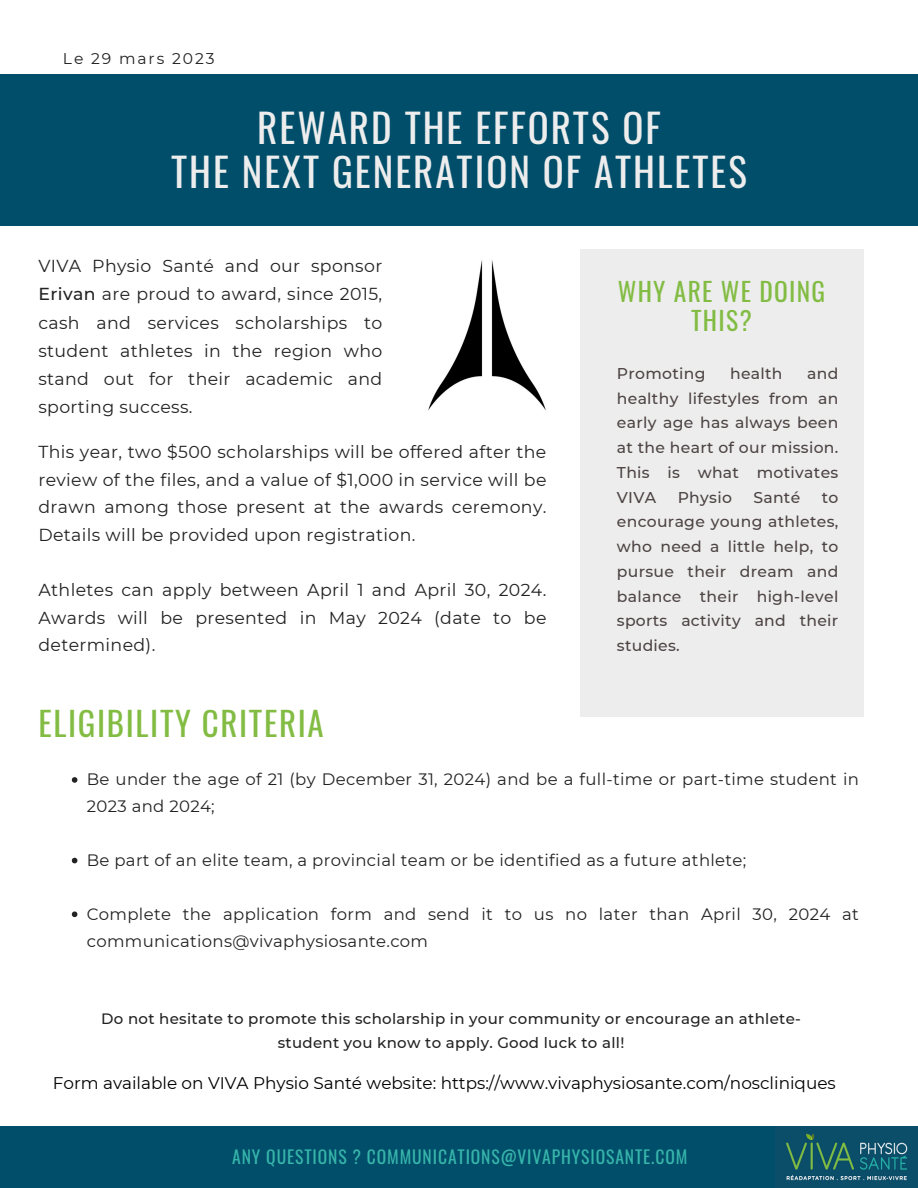
<style>
.page{position:relative;width:918px;height:1188px;background:#fff}
.page>*{position:absolute;margin:0;border:0;box-sizing:border-box;transform-origin:0 0}
.t1{font:39.15px/43.8px "Oswald";letter-spacing:.05em;color:#ededed;text-align:center}
.t2{font:32.85px "Oswald";letter-spacing:.05em;color:#82bc43}
.t3{font:25.5px/29.2px "Oswald";letter-spacing:.05em;color:#82bc43;text-align:center}
.t4{font:17.55px "Oswald";letter-spacing:.05em;color:#37b5aa}
.t5{font:17.4px/27.6px "Montserrat";letter-spacing:.02em;color:#222;text-align:justify}
.t6{font:16.8px "Montserrat";color:#000}
.t7{font:16.5px/26.8px "Montserrat";letter-spacing:.02em;color:#222}
.t8{font:500 15.6px/24.8px "Montserrat";letter-spacing:.02em;color:#4d4343;text-align:justify}
.t9{font:15.6px "Montserrat";letter-spacing:.12em;color:#222}
.t10{font:500 15px/23.7px "Montserrat";letter-spacing:.02em;color:#222;text-align:center}
.s1{font-weight:500}
</style>
<div class="page">
<div style="left:0;top:75px;width:918px;height:151px;background:#004e6a"></div>
<div style="left:0;top:1126px;width:918px;height:62px;background:#004e6a"></div>
<div style="left:580px;top:249px;width:283px;height:468px;background:#ededed"></div>
<img style="left:776px;top:1126px;width:141px;height:62px">
<svg style="left:72px;top:777px;width:5px;height:6px"></svg>
<svg style="left:72px;top:858px;width:5px;height:5px"></svg>
<svg style="left:72px;top:912px;width:5px;height:5px"></svg>
<img style="left:428px;top:260px;width:118px;height:151px">
<h6 class="t9" style="left:63px;top:48px;width:153px">Le 29 mars 2023</h6>
<h3 class="t1" style="left:171px;top:105px;width:577px">REWARD THE EFFORTS OF<br>THE NEXT GENERATION OF ATHLETES</h3>
<h5 class="t5" style="left:38px;top:252px;width:345px;line-height:28.2px">VIVA Physio Santé and our sponsor <span class="s1">Erivan</span> are proud to award, since 2015, cash and services scholarships to student athletes in the region who stand out for their academic and sporting success.</h5>
<p class="t5" style="left:38px;top:438px;width:510px">This year, two $500 scholarships will be offered after the review of the files, and a value of $1,000 in service will be drawn among those present at the awards ceremony.<br>Details will be provided upon registration.</p>
<p class="t5" style="left:38px;top:576px;width:510px">Athletes can apply between April 1 and April 30, 2024.<br>Awards will be presented in May 2024 (date to be determined).</p>
<p class="t3" style="left:618px;top:275px;width:209px">WHY ARE WE DOING<br>THIS?</p>
<p class="t8" style="left:617px;top:361px;width:90px">Promoting</p>
<p class="t8" style="left:730px;top:361px;width:54px">health</p>
<p class="t8" style="left:617px;top:361px;width:223px;text-indent:190px">and healthy lifestyles from an early age has always been at the heart of our mission.<br>This is what motivates VIVA</p>
<p class="t8" style="left:678px;top:485px;width:56px">Physio</p>
<p class="t8" style="left:753px;top:485px;width:48px">Santé</p>
<p class="t8" style="left:617px;top:485px;width:223px;text-indent:205px">to encourage young athletes, who need a little help, to pursue their dream and balance their high-level sports activity and their studies.</p>
<h5 class="t2" style="left:38px;top:698px;width:287px">ELIGIBILITY CRITERIA</h5>
<p class="t7" style="left:87px;top:766px;width:774px">Be under the age of 21 (by December 31, 2024) and be a full-time or part-time student in<br>2023 and 2024;</p>
<h5 class="t7" style="left:87px;top:847px;width:661px">Be part of an elite team, a provincial team or be identified as a future athlete;</h5>
<h5 class="t7" style="left:87px;top:900px;width:774px">Complete the application form and send it to us no later than April 30, 2024 at communications@vivaphysiosante.com</h5>
<h2 class="t10" style="left:101px;top:1007px;width:701px">Do not hesitate to promote this scholarship in your community or encourage an athlete&shy;student you know to apply. Good luck to all!</h2>
<h6 class="t6" style="left:53px;top:1073px;width:784px">Form available on VIVA Physio Santé website: https://www.vivaphysiosante.com/noscliniques</h6>
<p class="t4" style="left:232px;top:1143px;width:457px">ANY QUESTIONS ? COMMUNICATIONS@VIVAPHYSIOSANTE.COM</p>
</div>
